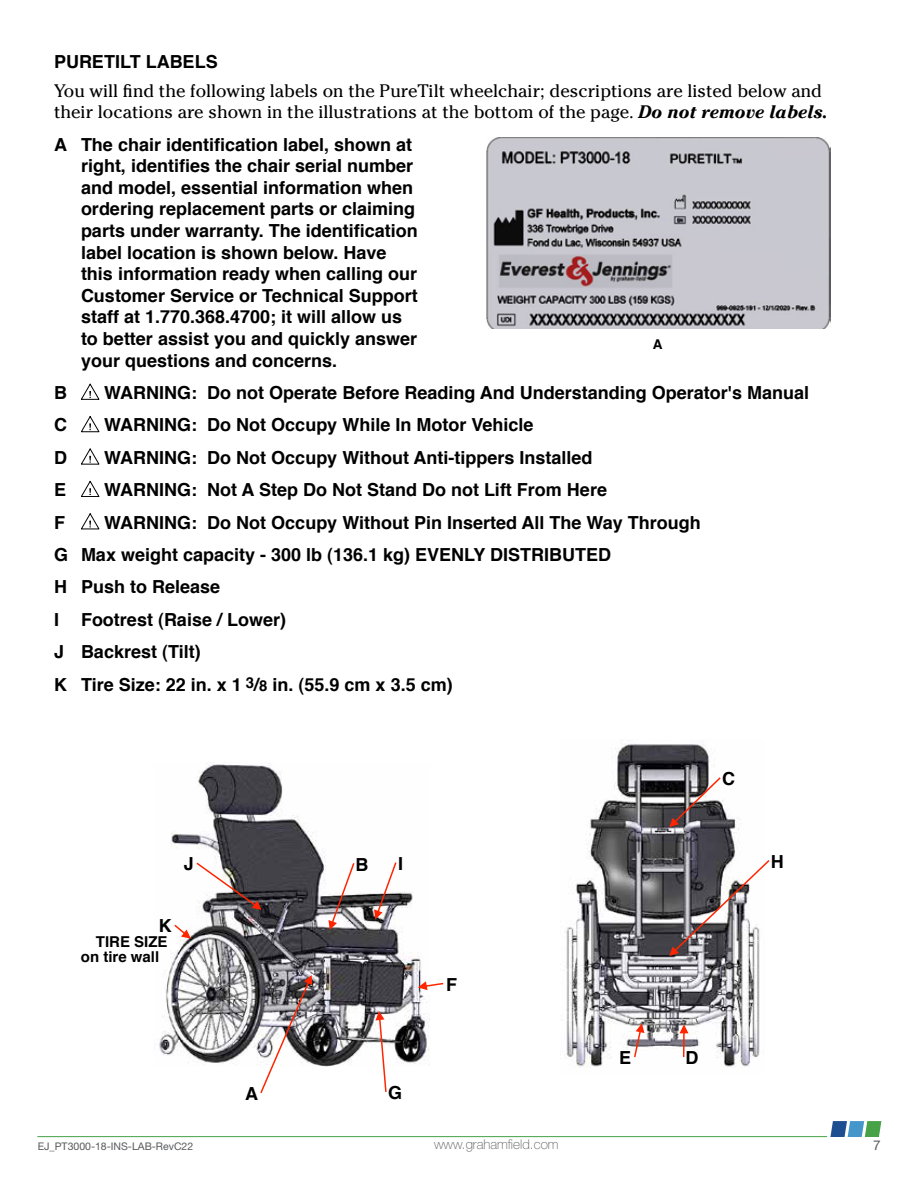
<style>
.page{position:relative;width:918px;height:1188px;background:#fff}
.page>*{position:absolute;margin:0;border:0;box-sizing:border-box;transform-origin:0 0}
.t1{font:700 18px/21.6px "Helvetica";color:#000}
.t2{font:18px/21.6px "Cheltenham Std";color:#000}
.t3{font:700 15px/15px "Helvetica";color:#000}
.t4{font:100 13.5px "Helvetica Neue LT Std";color:#58595b}
.t5{font:700 13.5px "Helvetica";color:#000}
.t6{font:13.5px "Helvetica Neue LT Std";color:#58595b}
.t7{font:10.5px "Helvetica Neue LT Std";color:#58595b}
.s1{font-weight:700;font-style:italic}
.s2{font-size:15px}
</style>
<div class="page">
<svg style="left:81px;top:384px;width:18px;height:16px"></svg>
<svg style="left:81px;top:416px;width:18px;height:16px"></svg>
<svg style="left:81px;top:449px;width:18px;height:16px"></svg>
<svg style="left:81px;top:481px;width:18px;height:16px"></svg>
<svg style="left:81px;top:513px;width:18px;height:16px"></svg>
<img style="left:159px;top:763px;width:271px;height:304px">
<img style="left:561px;top:741px;width:199px;height:327px">
<svg style="left:259px;top:975px;width:53px;height:119px"></svg>
<svg style="left:328px;top:861px;width:28px;height:69px"></svg>
<svg style="left:173px;top:923px;width:18px;height:16px"></svg>
<svg style="left:195px;top:861px;width:67px;height:49px"></svg>
<svg style="left:633px;top:1023px;width:11px;height:36px"></svg>
<svg style="left:374px;top:861px;width:24px;height:58px"></svg>
<svg style="left:418px;top:981px;width:26px;height:9px"></svg>
<svg style="left:669px;top:776px;width:53px;height:51px"></svg>
<svg style="left:669px;top:858px;width:101px;height:98px"></svg>
<hr style="left:683px;top:1027px;width:2px;height:30px;background:#ff2500">
<svg style="left:679px;top:1024px;width:9px;height:9px"></svg>
<svg style="left:376px;top:1011px;width:12px;height:81px"></svg>
<img style="left:486px;top:137px;width:344px;height:192px">
<hr style="left:37px;top:1136px;width:790px;height:1px;background:#46a147">
<svg style="left:830px;top:1121px;width:51px;height:16px"></svg>
<p class="t1" style="left:54px;top:51px;width:165px">PURETILT LABELS</p>
<p class="t2" style="left:54px;top:80px;width:775px">You will find the following labels on the PureTilt wheelchair; descriptions are listed below and their locations are shown in the illustrations at the bottom of the page. <span class="s1">Do not remove labels.</span></p>
<p class="t1" style="left:81px;top:134px;width:338px;text-indent:-27px">A The chair identification label, shown at right, identifies the chair serial number and model, essential information when ordering replacement parts or claiming parts under warranty. The identification label location is shown below. Have this information ready when calling our Customer Service or Technical Support staff at 1.770.368.4700; it will allow us to better assist you and quickly answer your questions and concerns.</p>
<p class="t1" style="left:54px;top:382px;width:14px">B</p>
<p class="t1" style="left:104px;top:382px;width:706px">WARNING: Do not Operate Before Reading And Understanding Operator's Manual</p>
<p class="t1" style="left:54px;top:415px;width:14px">C</p>
<p class="t1" style="left:104px;top:415px;width:431px">WARNING: Do Not Occupy While In Motor Vehicle</p>
<p class="t1" style="left:54px;top:447px;width:14px">D</p>
<p class="t1" style="left:104px;top:447px;width:490px">WARNING: Do Not Occupy Without Anti-tippers Installed</p>
<p class="t1" style="left:54px;top:479px;width:14px">E</p>
<p class="t1" style="left:104px;top:479px;width:504px">WARNING: Not A Step Do Not Stand Do not Lift From Here</p>
<p class="t1" style="left:54px;top:512px;width:12px">F</p>
<p class="t5" style="left:653px;top:333px;width:11px">A</p>
<p class="t1" style="left:54px;top:506px;width:648px;line-height:32.4px;text-indent:50px">WARNING: Do Not Occupy Without Pin Inserted All The Way Through G Max weight capacity - 300 lb (136.1 kg) EVENLY DISTRIBUTED<br>H Push to Release<br>I Footrest (Raise / Lower)<br>J Backrest (Tilt)<br>K Tire Size: 22 in. x 1 <sup>3</sup>/<span class="s2">8</span> in. (55.9 cm x 3.5 cm)</p>
<p class="t1" style="left:184px;top:853px;width:12px">J</p>
<p class="t1" style="left:159px;top:915px;width:14px">K</p>
<p class="t3" style="left:81px;top:934px;width:88px;text-indent:15px">TIRE SIZE on tire wall</p>
<p class="t1" style="left:245px;top:1083px;width:14px">A</p>
<p class="t1" style="left:356px;top:854px;width:14px">B</p>
<p class="t1" style="left:398px;top:853px;width:7px">I</p>
<p class="t1" style="left:388px;top:1082px;width:16px">G</p>
<p class="t1" style="left:446px;top:974px;width:12px">F</p>
<p class="t1" style="left:722px;top:768px;width:14px">C</p>
<p class="t1" style="left:771px;top:851px;width:14px">H</p>
<p class="t1" style="left:619px;top:1047px;width:14px">E</p>
<p class="t1" style="left:686px;top:1047px;width:14px">D</p>
<p class="t7" style="left:38px;top:1140px;width:157px">EJ_PT3000-18-INS-LAB-RevC22</p>
<p class="t4" style="left:434px;top:1137px;width:126px">www.grahamfield.com</p>
<p class="t6" style="left:873px;top:1137px;width:9px">7</p>
</div>
